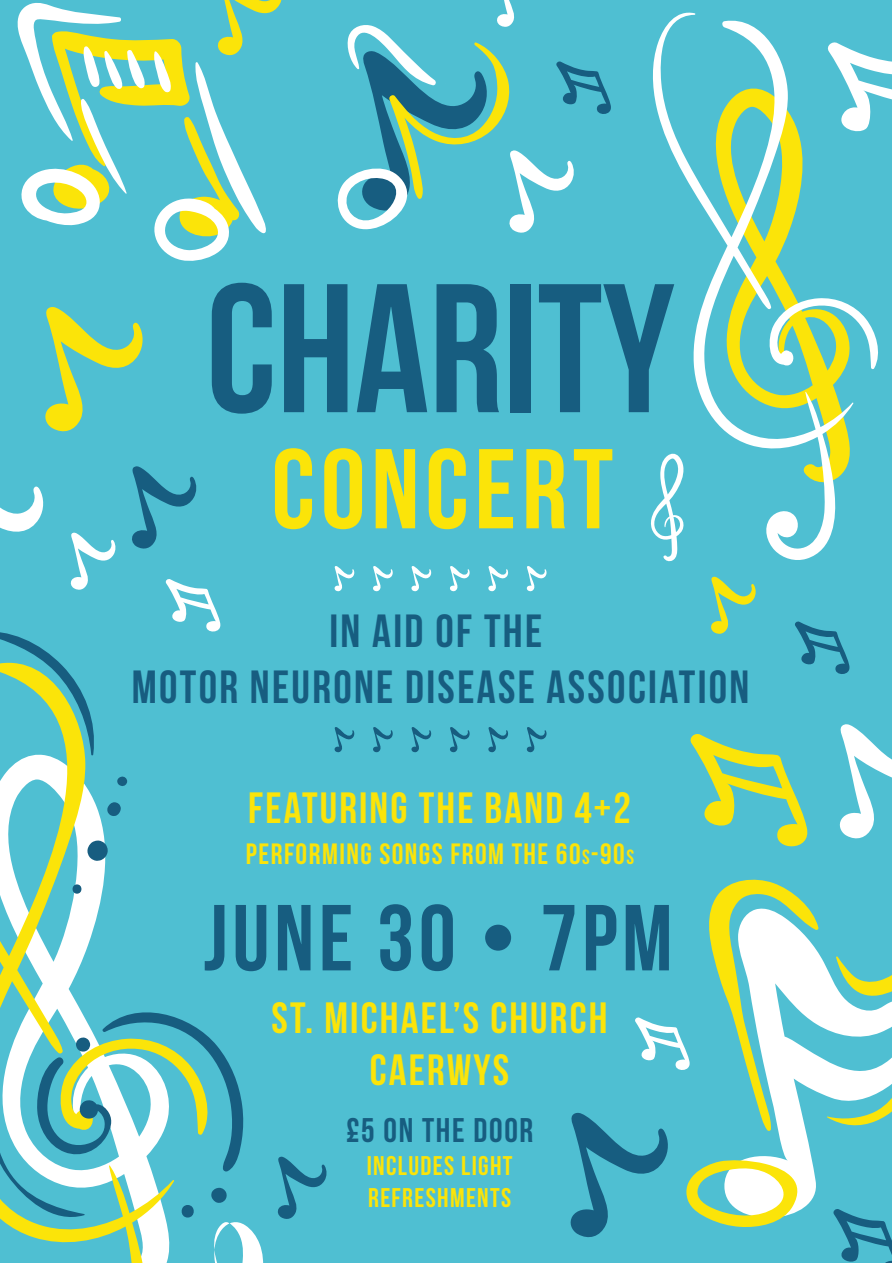
<style>
.page{position:relative;width:893px;height:1263px;background:#fff}
.page>*{position:absolute;margin:0;border:0;box-sizing:border-box;transform-origin:0 0}
.t1{font:182.85px "Bebas Neue";color:#175d80}
.t2{font:113.1px "Bebas Neue";letter-spacing:.05em;color:#fbe409}
.t3{font:93.45px "Bebas Neue";letter-spacing:.05em;color:#175d80}
.t4{font:46.5px/55.8px "Bebas Neue";letter-spacing:.05em;color:#175d80;text-align:center}
.t5{font:43.8px/52.5px "Bebas Neue";letter-spacing:.05em;color:#fbe409;text-align:center}
.t6{font:34.2px "Bebas Neue";letter-spacing:.05em;color:#175d80}
.t7{font:29.4px "Bebas Neue";letter-spacing:.05em;color:#fbe409}
.t8{font:27px/32.4px "Bebas Neue";letter-spacing:.05em;color:#fbe409}
.s1{font-size:20.55px}
</style>
<div class="page">
<div style="left:0;top:0;width:892px;height:1263px;background:#4fbfd2"></div>
<svg style="left:334px;top:727px;width:21px;height:26px"></svg>
<svg style="left:373px;top:727px;width:20px;height:26px"></svg>
<svg style="left:411px;top:727px;width:20px;height:26px"></svg>
<svg style="left:450px;top:727px;width:20px;height:26px"></svg>
<svg style="left:488px;top:727px;width:20px;height:26px"></svg>
<svg style="left:526px;top:727px;width:21px;height:26px"></svg>
<svg style="left:334px;top:566px;width:21px;height:26px"></svg>
<svg style="left:373px;top:566px;width:20px;height:26px"></svg>
<svg style="left:411px;top:566px;width:20px;height:26px"></svg>
<svg style="left:450px;top:566px;width:20px;height:26px"></svg>
<svg style="left:488px;top:566px;width:20px;height:26px"></svg>
<svg style="left:526px;top:566px;width:21px;height:26px"></svg>
<svg style="left:854px;top:308px;width:24px;height:62px"></svg>
<svg style="left:653px;top:12px;width:201px;height:548px"></svg>
<svg style="left:132px;top:466px;width:65px;height:83px"></svg>
<svg style="left:17px;top:0;width:265px;height:261px"></svg>
<svg style="left:711px;top:577px;width:45px;height:57px"></svg>
<svg style="left:839px;top:724px;width:53px;height:115px"></svg>
<svg style="left:70px;top:533px;width:46px;height:57px"></svg>
<svg style="left:45px;top:307px;width:98px;height:125px"></svg>
<svg style="left:0;top:486px;width:44px;height:46px"></svg>
<svg style="left:570px;top:1113px;width:98px;height:125px"></svg>
<svg style="left:690px;top:734px;width:118px;height:113px"></svg>
<svg style="left:825px;top:40px;width:67px;height:117px"></svg>
<svg style="left:337px;top:0;width:274px;height:233px"></svg>
<svg style="left:165px;top:579px;width:56px;height:53px"></svg>
<svg style="left:841px;top:1232px;width:51px;height:31px"></svg>
<svg style="left:635px;top:1017px;width:55px;height:53px"></svg>
<svg style="left:795px;top:621px;width:55px;height:53px"></svg>
<svg style="left:0;top:756px;width:128px;height:242px"></svg>
<svg style="left:0;top:632px;width:94px;height:124px"></svg>
<svg style="left:117px;top:776px;width:10px;height:11px"></svg>
<svg style="left:107px;top:802px;width:14px;height:14px"></svg>
<svg style="left:87px;top:840px;width:21px;height:21px"></svg>
<svg style="left:71px;top:884px;width:12px;height:10px"></svg>
<svg style="left:745px;top:954px;width:147px;height:278px"></svg>
<svg style="left:709px;top:879px;width:110px;height:252px"></svg>
<svg style="left:836px;top:954px;width:56px;height:45px"></svg>
<svg style="left:827px;top:1084px;width:65px;height:44px"></svg>
<svg style="left:686px;top:1159px;width:120px;height:69px"></svg>
<svg style="left:0;top:998px;width:327px;height:265px"></svg>
<svg style="left:651px;top:453px;width:33px;height:109px"></svg>
<h1 class="t1" style="left:206px;top:249px;width:470px">CHARITY</h1>
<h2 class="t2" style="left:271px;top:427px;width:343px">CONCERT</h2>
<p class="t4" style="left:132px;top:603px;width:619px">IN AID OF THE<br>MOTOR NEURONE DISEASE ASSOCIATION</p>
<p class="t5" style="left:248px;top:781px;width:384px">FEATURING THE BAND 4+2</p>
<p class="t7" style="left:246px;top:838px;width:390px">PERFORMING SONGS FROM THE 60<span class="s1">S</span>-90<span class="s1">S</span></p>
<h3 class="t3" style="left:204px;top:887px;width:470px">JUNE 30 • 7PM</h3>
<p class="t5" style="left:271px;top:991px;width:337px">ST. MICHAEL’S CHURCH<br>CAERWYS</p>
<p class="t6" style="left:346px;top:1112px;width:189px">£5 ON THE DOOR</p>
<p class="t8" style="left:367px;top:1149px;width:147px">INCLUDES LIGHT<br>REFRESHMENTS</p>
</div>
